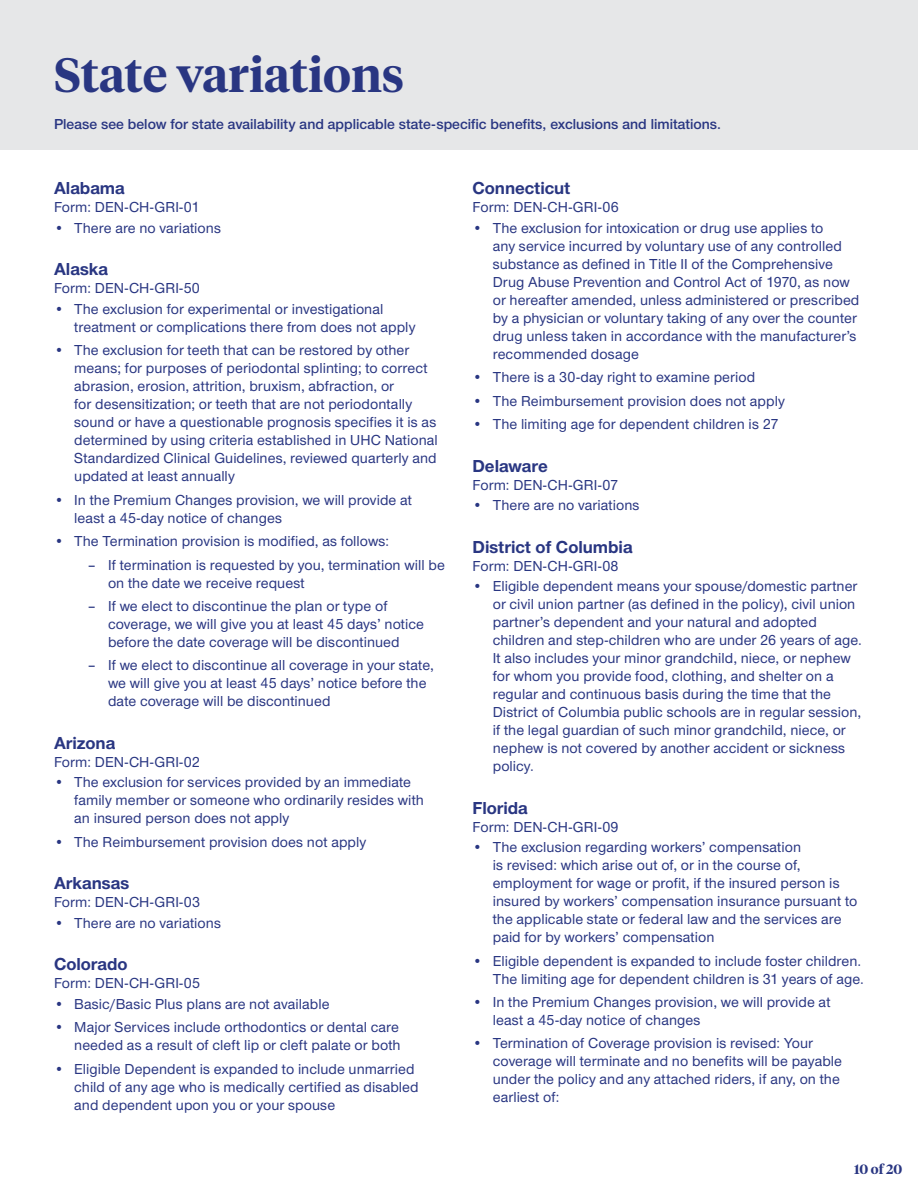
<style>
.page{position:relative;width:918px;height:1188px;background:#fff}
.page>*{position:absolute;margin:0;border:0;box-sizing:border-box;transform-origin:0 0}
.t1{font:600 48px "UHC Serif Headline";color:#293682}
.t2{font:700 18px "UHC Sans";color:#293682}
.t3{font:500 15px/18px "UHC Sans";letter-spacing:.005em;color:#293682}
.t4{font:600 15px "UHC Sans";color:#293682}
.t5{font:600 13.5px "UHC Serif Headline";color:#293682}
</style>
<div class="page">
<div style="left:0;top:0;width:918px;height:150px;background:#e6e7e8"></div>
<h1 class="t1" style="left:54px;top:42px;width:352px">State variations</h1>
<p class="t4" style="left:54px;top:114px;width:669px">Please see below for state availability and applicable state-specific benefits, exclusions and limitations.</p>
<p class="t2" style="left:54px;top:176px;width:72px">Alabama</p>
<p class="t3" style="left:54px;top:198px;width:147px">Form: DEN-CH-GRI-01</p>
<p class="t3" style="left:54px;top:218px;width:169px">• There are no variations</p>
<p class="t2" style="left:54px;top:257px;width:55px">Alaska</p>
<p class="t3" style="left:54px;top:279px;width:147px">Form: DEN-CH-GRI-50</p>
<p class="t3" style="left:74px;top:299px;width:343px;text-indent:-20px">• The exclusion for experimental or investigational treatment or complications there from does not apply</p>
<p class="t3" style="left:74px;top:341px;width:365px;text-indent:-20px">• The exclusion for teeth that can be restored by other means; for purposes of periodontal splinting; to correct abrasion, erosion, attrition, bruxism, abfraction, or<br>for desensitization; or teeth that are not periodontally sound or have a questionable prognosis specifies it is as determined by using criteria established in UHC National Standardized Clinical Guidelines, reviewed quarterly and updated at least annually</p>
<p class="t3" style="left:74px;top:490px;width:339px;text-indent:-20px">• In the Premium Changes provision, we will provide at least a 45-day notice of changes</p>
<p class="t3" style="left:88px;top:529px;width:359px;line-height:23.4px;text-indent:-34px">• The Termination provision is modified, as follows:<br>‒ If termination is requested by you, termination will be</p>
<p class="t3" style="left:88px;top:570px;width:301px;line-height:23.4px;text-indent:20px">on the date we receive request<br>‒ If we elect to discontinue the plan or type of</p>
<p class="t3" style="left:108px;top:614px;width:318px">coverage, we will give you at least 45 days’ notice before the date coverage will be discontinued</p>
<p class="t3" style="left:108px;top:656px;width:327px;text-indent:-20px">‒ If we elect to discontinue all coverage in your state, we will give you at least 45 days’ notice before the date coverage will be discontinued</p>
<p class="t2" style="left:54px;top:731px;width:63px">Arizona</p>
<p class="t3" style="left:54px;top:752px;width:147px">Form: DEN-CH-GRI-02</p>
<p class="t3" style="left:74px;top:773px;width:351px;text-indent:-20px">• The exclusion for services provided by an immediate family member or someone who ordinarily resides with an insured person does not apply</p>
<p class="t3" style="left:54px;top:832px;width:314px">• The Reimbursement provision does not apply</p>
<p class="t2" style="left:54px;top:871px;width:77px">Arkansas</p>
<p class="t3" style="left:54px;top:893px;width:148px">Form: DEN-CH-GRI-03</p>
<p class="t3" style="left:54px;top:913px;width:169px">• There are no variations</p>
<p class="t2" style="left:54px;top:952px;width:75px">Colorado</p>
<p class="t3" style="left:54px;top:974px;width:148px">Form: DEN-CH-GRI-05</p>
<p class="t3" style="left:54px;top:994px;width:277px">• Basic/Basic Plus plans are not available</p>
<p class="t3" style="left:54px;top:1018px;width:348px;text-align:right">• Major Services include orthodontics or dental care needed as a result of cleft lip or cleft palate or both</p>
<p class="t3" style="left:74px;top:1059px;width:346px;text-indent:-20px">• Eligible Dependent is expanded to include unmarried child of any age who is medically certified as disabled and dependent upon you or your spouse</p>
<p class="t2" style="left:472px;top:176px;width:99px">Connecticut</p>
<p class="t3" style="left:472px;top:198px;width:148px">Form: DEN-CH-GRI-06</p>
<p class="t3" style="left:493px;top:218px;width:368px;text-indent:-20px">• The exclusion for intoxication or drug use applies to<br>any service incurred by voluntary use of any controlled substance as defined in Title II of the Comprehensive Drug Abuse Prevention and Control Act of 1970, as now or hereafter amended, unless administered or prescribed by a physician or voluntary taking of any over the counter drug unless taken in accordance with the manufacturer’s recommended dosage</p>
<p class="t3" style="left:472px;top:368px;width:284px">• There is a 30-day right to examine period</p>
<p class="t3" style="left:472px;top:391px;width:314px">• The Reimbursement provision does not apply</p>
<p class="t3" style="left:472px;top:415px;width:308px">• The limiting age for dependent children is 27</p>
<p class="t2" style="left:472px;top:453px;width:77px">Delaware</p>
<p class="t3" style="left:472px;top:475px;width:147px">Form: DEN-CH-GRI-07</p>
<p class="t3" style="left:472px;top:496px;width:169px">• There are no variations</p>
<p class="t2" style="left:472px;top:534px;width:161px">District of Columbia</p>
<p class="t3" style="left:472px;top:556px;width:148px">Form: DEN-CH-GRI-08</p>
<p class="t3" style="left:493px;top:577px;width:371px;text-indent:-20px">• Eligible dependent means your spouse/domestic partner or civil union partner (as defined in the policy), civil union partner’s dependent and your natural and adopted children and step-children who are under 26 years of age.<br>It also includes your minor grandchild, niece, or nephew for whom you provide food, clothing, and shelter on a regular and continuous basis during the time that the District of Columbia public schools are in regular session, if the legal guardian of such minor grandchild, niece, or nephew is not covered by another accident or sickness policy.</p>
<p class="t2" style="left:472px;top:795px;width:57px">Florida</p>
<p class="t3" style="left:472px;top:817px;width:148px">Form: DEN-CH-GRI-09</p>
<p class="t3" style="left:493px;top:838px;width:366px;text-indent:-20px">• The exclusion regarding workers’ compensation<br>is revised: which arise out of, or in the course of, employment for wage or profit, if the insured person is insured by workers’ compensation insurance pursuant to the applicable state or federal law and the services are paid for by workers’ compensation</p>
<p class="t3" style="left:472px;top:951px;width:393px;text-align:right">• Eligible dependent is expanded to include foster children.<br>The limiting age for dependent children is 31 years of age.</p>
<p class="t3" style="left:493px;top:992px;width:339px;text-indent:-20px">• In the Premium Changes provision, we will provide at least a 45-day notice of changes</p>
<p class="t3" style="left:493px;top:1034px;width:351px;text-indent:-20px">• Termination of Coverage provision is revised: Your coverage will terminate and no benefits will be payable under the policy and any attached riders, if any, on the earliest of:</p>
<p class="t5" style="left:854px;top:1160px;width:50px">10 of 20</p>
</div>
